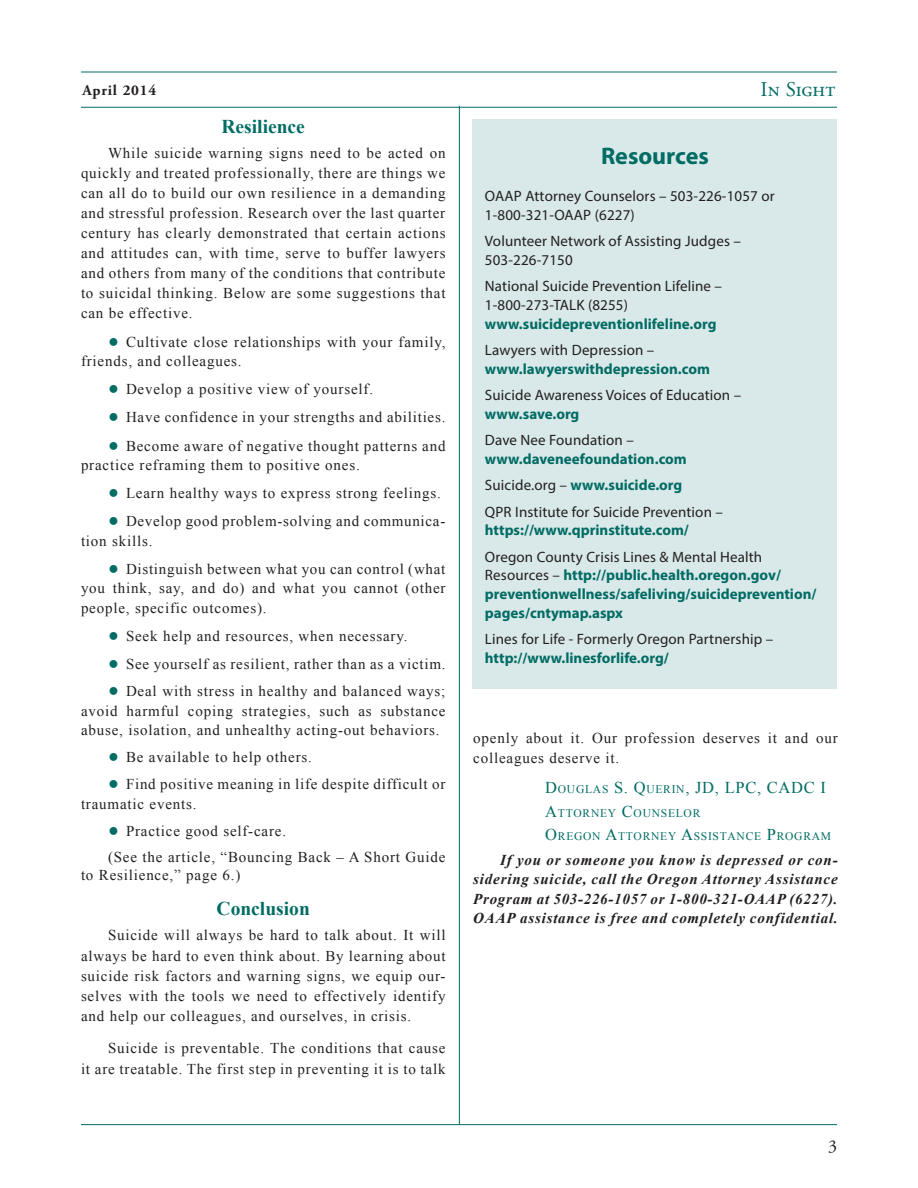
<style>
.page{position:relative;width:918px;height:1188px;background:#fff}
.page>*{position:absolute;margin:0;border:0;box-sizing:border-box;transform-origin:0 0}
.BOX_headline{font:700 24px "Myriad Pro";color:#006c64}
.t1{font:21px "Adobe Garamond Pro";letter-spacing:-.005em;color:#006c64}
.Story_subhead_Green{font:700 19.5px "Times New Roman";color:#006c64}
.t2{font:18px "Adobe Garamond Pro";color:#231f20}
.closing{font:16.5px "Times New Roman";letter-spacing:.045em;color:#006c64}
.Body_Text{font:15px/20px "Times New Roman";letter-spacing:.055em;color:#231f20}
.BOX_body{font:15px/18.8px "Myriad Pro";letter-spacing:.01em;color:#231f20}
.BOX_body-2{font:700 15px/18.8px "Myriad Pro";color:#006c64}
.Body_Text-2{font:italic 700 15px/19.5px "Times New Roman";letter-spacing:.055em;color:#231f20;text-align:justify}
.Body_Text-3{font:700 15px "Adobe Garamond Pro";letter-spacing:.055em;color:#231f20}
.closing-2{font:11.55px "Times New Roman";letter-spacing:.065em;color:#006c64}
.s1{font-size:18px;color:#006c64}
.s2{font-weight:700;color:#006c64}
.s3{font-weight:400;color:#231f20}
.s4{font-size:11.55px}
.s5{font-size:16.5px}
</style>
<div class="page">
<hr style="left:81px;top:72px;width:756px;height:1px;background:#006c64">
<hr style="left:81px;top:1124px;width:756px;height:1px;background:#006c64">
<hr style="left:81px;top:107px;width:756px;height:1px;background:#006c64">
<hr style="left:459px;top:106px;width:1px;height:1019px;background:#006c64">
<div style="left:472px;top:119px;width:365px;height:569px;background:#d9e8e8"></div>
<p class="Body_Text-3" style="left:82px;top:81px;width:75px">April 2014</p>
<p class="t1" style="left:761px;top:77px;width:76px">In Sight</p>
<p class="Story_subhead_Green" style="left:222px;top:113px;width:85px">Resilience</p>
<p class="Body_Text" style="left:81px;top:143px;width:366px;text-align:justify;text-indent:27px">While suicide warning signs need to be acted on quickly and treated professionally, there are things we can all do to build our own resilience in a demanding and stressful profession. Research over the last quarter century has clearly demonstrated that certain actions and attitudes can, with time, serve to buffer lawyers and others from many of the conditions that contribute to suicidal thinking. Below are some suggestions that can be effective.</p>
<p class="Body_Text" style="left:81px;top:332px;width:366px;line-height:19.5px;text-indent:27px"><span class="s1">●</span> Cultivate close relationships with your family, friends, and colleagues.</p>
<p class="Body_Text" style="left:108px;top:379px;width:267px"><span class="s1">●</span> Develop a positive view of yourself.</p>
<p class="Body_Text" style="left:108px;top:407px;width:339px"><span class="s1">●</span> Have confidence in your strengths and abilities.</p>
<p class="Body_Text" style="left:81px;top:436px;width:366px;line-height:19.5px;text-indent:27px"><span class="s1">●</span> Become aware of negative thought patterns and practice reframing them to positive ones.</p>
<p class="Body_Text" style="left:108px;top:483px;width:334px"><span class="s1">●</span> Learn healthy ways to express strong feelings.</p>
<p class="Body_Text" style="left:81px;top:511px;width:366px;line-height:19.5px;text-indent:27px"><span class="s1">●</span> Develop good problem-solving and communica&shy;tion skills.</p>
<p class="Body_Text" style="left:81px;top:559px;width:366px;line-height:19.5px;text-align:justify;text-indent:27px"><span class="s1">●</span> Distinguish between what you can control (what you think, say, and do) and what you cannot (other people, specific outcomes).</p>
<p class="Body_Text" style="left:108px;top:626px;width:301px"><span class="s1">●</span> Seek help and resources, when necessary.</p>
<p class="Body_Text" style="left:108px;top:654px;width:339px"><span class="s1">●</span> See yourself as resilient, rather than as a victim.</p>
<p class="Body_Text" style="left:81px;top:681px;width:366px;line-height:19.5px;text-align:justify;text-indent:27px"><span class="s1">●</span> Deal with stress in healthy and balanced ways; avoid harmful coping strategies, such as substance abuse, isolation, and unhealthy acting-out behaviors.</p>
<p class="Body_Text" style="left:108px;top:747px;width:206px"><span class="s1">●</span> Be available to help others.</p>
<p class="Body_Text" style="left:81px;top:774px;width:366px;line-height:19.5px;text-indent:27px"><span class="s1">●</span> Find positive meaning in life despite difficult or traumatic events.</p>
<p class="Body_Text" style="left:108px;top:821px;width:180px"><span class="s1">●</span> Practice good self-care.</p>
<p class="Body_Text" style="left:81px;top:847px;width:366px;line-height:18px;text-indent:27px">(See the article, “Bouncing Back – A Short Guide to Resilience,” page 6.)</p>
<p class="Story_subhead_Green" style="left:217px;top:895px;width:95px">Conclusion</p>
<p class="Body_Text" style="left:81px;top:925px;width:366px;text-align:justify;text-indent:27px">Suicide will always be hard to talk about. It will always be hard to even think about. By learning about suicide risk factors and warning signs, we equip our&shy;selves with the tools we need to effectively identify and help our colleagues, and ourselves, in crisis.</p>
<p class="Body_Text" style="left:81px;top:1038px;width:366px;text-align:right">Suicide is preventable. The conditions that cause<br>it are treatable. The first step in preventing it is to talk</p>
<p class="BOX_headline" style="left:601px;top:140px;width:109px">Resources</p>
<p class="BOX_body" style="left:485px;top:186px;width:291px">OAAP Attorney Counselors – 503-226-1057 or<br>1-800-321-OAAP (6227)</p>
<p class="BOX_body" style="left:485px;top:232px;width:258px">Volunteer Network of Assisting Judges –<br>503-226-7150</p>
<p class="BOX_body" style="left:485px;top:277px;width:239px">National Suicide Prevention Lifeline –<br>1-800-273-TALK (8255) <span class="s2">www.suicidepreventionlifeline.org</span></p>
<p class="BOX_body-2" style="left:485px;top:340px;width:226px"><span class="s3">Lawyers with Depression – </span>www.lawyerswithdepression.com</p>
<p class="BOX_body" style="left:485px;top:385px;width:258px">Suicide Awareness Voices of Education – <span class="s2">www.save.org</span></p>
<p class="BOX_body-2" style="left:485px;top:430px;width:203px"><span class="s3">Dave Nee Foundation – </span>www.daveneefoundation.com</p>
<p class="BOX_body-2" style="left:485px;top:475px;width:199px"><span class="s3">Suicide.org –</span> www.suicide.org</p>
<p class="BOX_body" style="left:485px;top:502px;width:240px">QPR Institute for Suicide Prevention – <span class="s2">https://www.qprinstitute.com/</span></p>
<p class="BOX_body-2" style="left:485px;top:547px;width:333px"><span class="s3">Oregon County Crisis Lines &amp; Mental Health Resources –</span> http://public.health.oregon.gov/ preventionwellness/safeliving/suicideprevention/ pages/cntymap.aspx</p>
<p class="BOX_body" style="left:485px;top:630px;width:290px">Lines for Life - Formerly Oregon Partnership – <span class="s2">http://www.linesforlife.org/</span></p>
<p class="Body_Text" style="left:473px;top:728px;width:366px">openly about it. Our profession deserves it and our colleagues deserve it.</p>
<p class="closing" style="left:545px;top:777px;width:282px">D<span class="s4">OUGLAS</span> S. Q<span class="s4">UERIN</span>, JD, LPC, CADC I</p>
<p class="closing-2" style="left:545px;top:805px;width:157px"><span class="s5">A</span>TTORNEY <span class="s5">C</span>OUNSELOR</p>
<p class="closing-2" style="left:545px;top:828px;width:287px"><span class="s5">O</span>REGON <span class="s5">A</span>TTORNEY <span class="s5">A</span>SSISTANCE <span class="s5">P</span>ROGRAM</p>
<p class="Body_Text-2" style="left:473px;top:850px;width:366px;text-indent:27px">If you or someone you know is depressed or con&shy;sidering suicide, call the Oregon Attorney Assistance Program at 503-226-1057 or 1-800-321-OAAP (6227).<br>OAAP assistance is free and completely confidential.</p>
<p class="t2" style="left:828px;top:1135px;width:10px">3</p>
</div>
